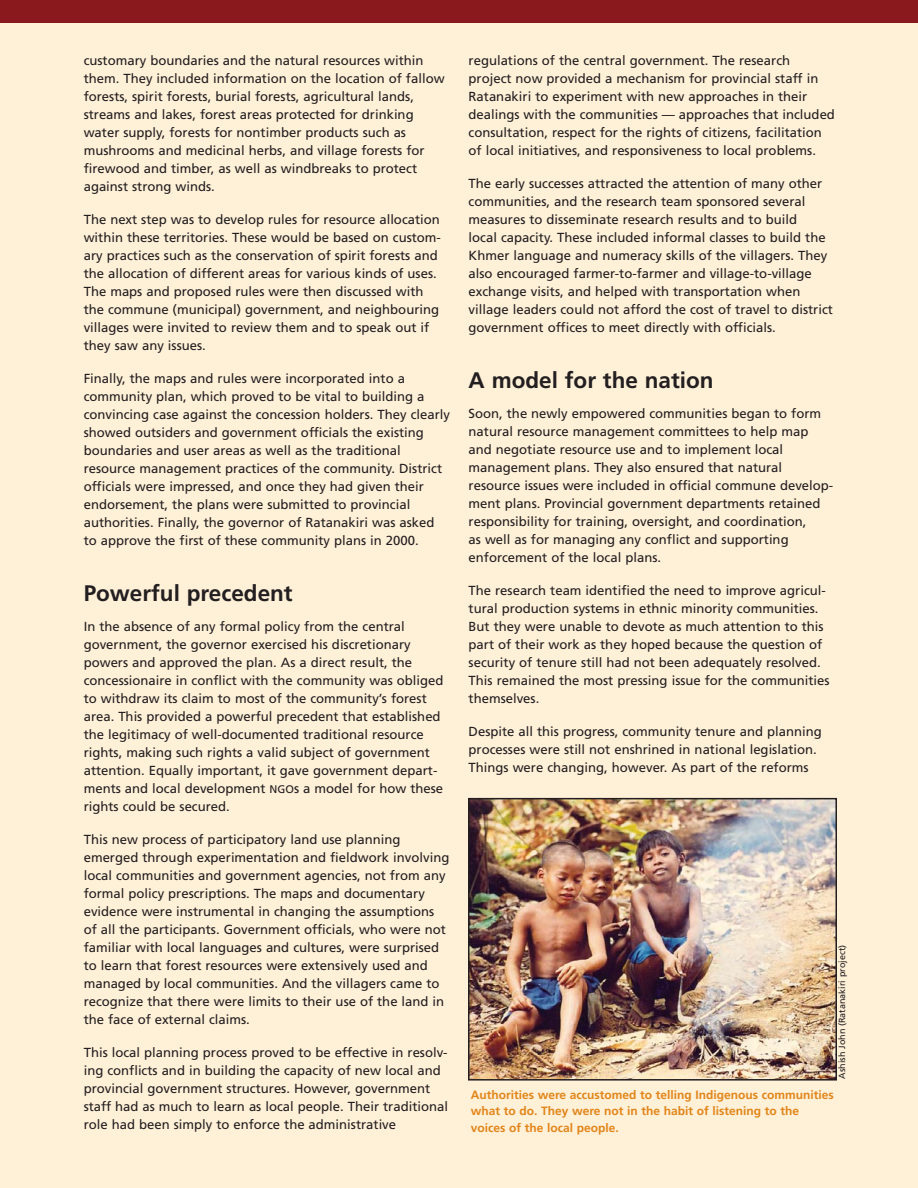
<style>
.page{position:relative;width:918px;height:1188px;background:#fff}
.page>*{position:absolute;margin:0;border:0;box-sizing:border-box;transform-origin:0 0}
.t1{font:700 22.5px "Frutiger";color:#231f20}
.t2{font:13.2px/18px "Frutiger";color:#231f20}
.t3{font:700 12px/16.5px "Frutiger";color:#e0861a}
.t4{font:9px "Frutiger";color:#231f20}
.s1{font-size:10.95px}
</style>
<div class="page">
<div style="left:0;top:13px;width:918px;height:1175px;background:#fff0d8"></div>
<div style="left:0;top:0;width:918px;height:22px;background:#89191c"></div>
<img style="left:471px;top:801px;width:363px;height:277px">
<div style="left:468px;top:798px;width:369px;height:283px;border:2px solid #231f20"></div>
<p class="t2" style="left:84px;top:53px;width:362px">customary boundaries and the natural resources within them. They included information on the location of fallow forests, spirit forests, burial forests, agricultural lands, streams and lakes, forest areas protected for drinking water supply, forests for nontimber products such as mushrooms and medicinal herbs, and village forests for firewood and timber, as well as windbreaks to protect against strong winds.</p>
<p class="t2" style="left:84px;top:212px;width:359px">The next step was to develop rules for resource allocation within these territories. These would be based on custom&shy;ary practices such as the conservation of spirit forests and the allocation of different areas for various kinds of uses.<br>The maps and proposed rules were then discussed with the commune (municipal) government, and neighbouring villages were invited to review them and to speak out if they saw any issues.</p>
<p class="t2" style="left:84px;top:371px;width:368px">Finally, the maps and rules were incorporated into a community plan, which proved to be vital to building a convincing case against the concession holders. They clearly showed outsiders and government officials the existing boundaries and user areas as well as the traditional resource management practices of the community. District officials were impressed, and once they had given their endorsement, the plans were submitted to provincial authorities. Finally, the governor of Ratanakiri was asked to approve the first of these community plans in 2000.</p>
<h1 class="t1" style="left:84px;top:584px;width:210px">Powerful precedent</h1>
<p class="t2" style="left:84px;top:618px;width:361px">In the absence of any formal policy from the central government, the governor exercised his discretionary powers and approved the plan. As a direct result, the concessionaire in conflict with the community was obliged to withdraw its claim to most of the community’s forest area. This provided a powerful precedent that established the legitimacy of well-documented traditional resource rights, making such rights a valid subject of government attention. Equally important, it gave government depart&shy;ments and local development <span class="s1">NGO</span>s a model for how these rights could be secured.</p>
<p class="t2" style="left:84px;top:831px;width:367px">This new process of participatory land use planning emerged through experimentation and fieldwork involving local communities and government agencies, not from any formal policy prescriptions. The maps and documentary evidence were instrumental in changing the assumptions of all the participants. Government officials, who were not familiar with local languages and cultures, were surprised to learn that forest resources were extensively used and managed by local communities. And the villagers came to recognize that there were limits to their use of the land in the face of external claims.</p>
<p class="t2" style="left:84px;top:1044px;width:366px">This local planning process proved to be effective in resolv&shy;ing conflicts and in building the capacity of new local and provincial government structures. However, government staff had as much to learn as local people. Their traditional role had been simply to enforce the administrative</p>
<p class="t2" style="left:469px;top:53px;width:368px">regulations of the central government. The research project now provided a mechanism for provincial staff in Ratanakiri to experiment with new approaches in their dealings with the communities — approaches that included consultation, respect for the rights of citizens, facilitation of local initiatives, and responsiveness to local problems.</p>
<p class="t2" style="left:469px;top:176px;width:366px">The early successes attracted the attention of many other communities, and the research team sponsored several measures to disseminate research results and to build<br>local capacity. These included informal classes to build the Khmer language and numeracy skills of the villagers. They also encouraged farmer-to-farmer and village-to-village exchange visits, and helped with transportation when village leaders could not afford the cost of travel to district government offices to meet directly with officials.</p>
<h1 class="t1" style="left:469px;top:371px;width:246px">A model for the nation</h1>
<p class="t2" style="left:469px;top:405px;width:366px">Soon, the newly empowered communities began to form natural resource management committees to help map and negotiate resource use and to implement local management plans. They also ensured that natural resource issues were included in official commune develop&shy;ment plans. Provincial government departments retained responsibility for training, oversight, and coordination,<br>as well as for managing any conflict and supporting enforcement of the local plans.</p>
<p class="t2" style="left:469px;top:582px;width:362px">The research team identified the need to improve agricul&shy;tural production systems in ethnic minority communities.<br>But they were unable to devote as much attention to this part of their work as they hoped because the question of security of tenure still had not been adequately resolved.<br>This remained the most pressing issue for the communities themselves.</p>
<p class="t2" style="left:469px;top:723px;width:355px">Despite all this progress, community tenure and planning processes were still not enshrined in national legislation.<br>Things were changing, however. As part of the reforms</p>
<p class="t4" style="left:838px;top:1079px;width:135px;rotate:-90deg">Ashish John (Ratanakiri project)</p>
<p class="t3" style="left:471px;top:1087px;width:365px">Authorities were accustomed to telling Indigenous communities what to do. They were not in the habit of listening to the voices of the local people.</p>
</div>
